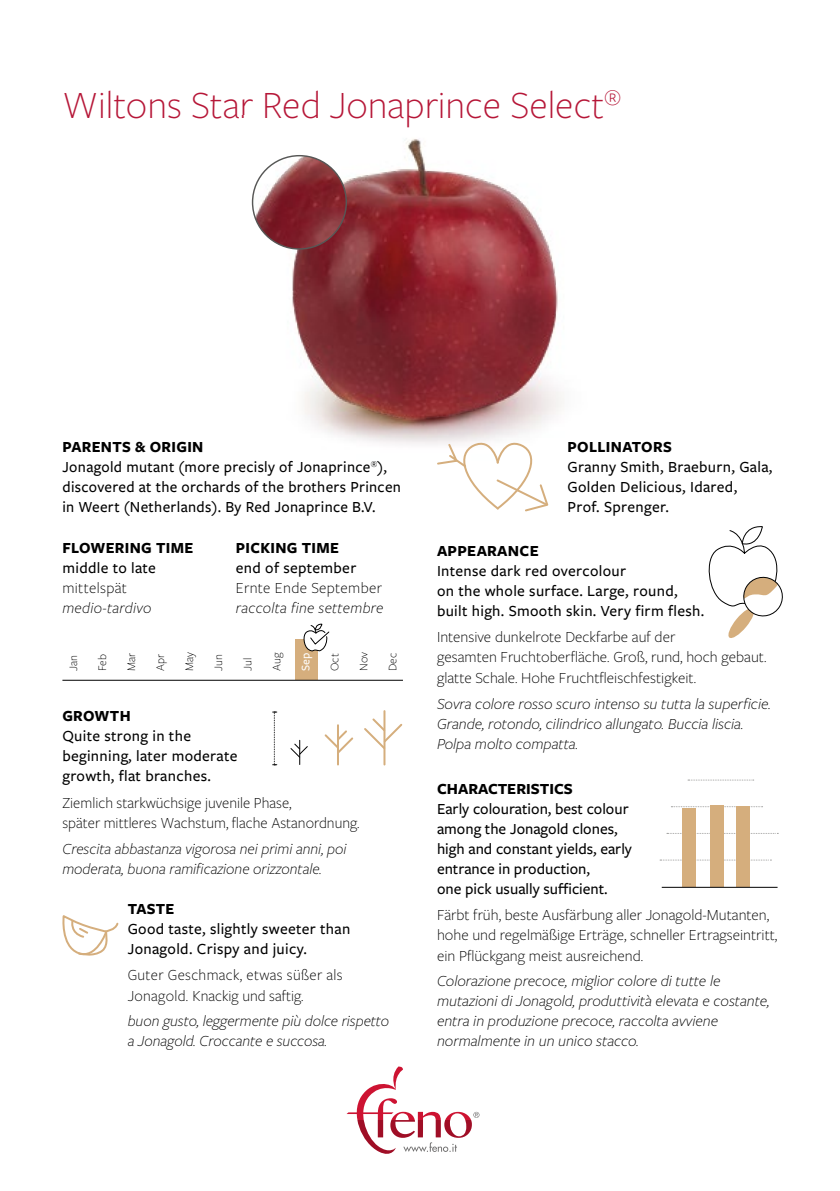
<style>
.page{position:relative;width:840px;height:1191px;background:#fff}
.page>*{position:absolute;margin:0;border:0;box-sizing:border-box;transform-origin:0 0}
.t1{font:300 40px "Freight Sans Pro";color:#b61738}
.t2{font:500 16px/20px "Freight Sans Pro";letter-spacing:.02em;color:#000}
.t3{font:italic 300 16px/20px "Freight Sans Pro";color:#000}
.t4{font:300 16px/20.4px "Freight Sans Pro";color:#000}
.t5{font:500 16px/20px "Freight Sans Pro";color:#000}
.t6{font:300 16px/20.4px "Freight Sans Pro";letter-spacing:.02em;color:#000}
.t7{font:700 16px "Freight Sans Pro";letter-spacing:.02em;color:#000}
.t8{font:italic 300 16px "Freight Sans Pro";letter-spacing:.02em;color:#000}
.t9{font:700 16px "Freight Sans Pro";color:#000}
.t10{font:300 12px "Freight Sans Pro";letter-spacing:.02em;color:#000}
.t11{font:500 12px "Freight Sans Pro";color:#fff}
.s1{font-weight:700}
</style>
<div class="page">
<svg style="left:708px;top:526px;width:75px;height:112px"></svg>
<hr style="left:383px;top:711px;width:2px;height:53px;background:#d5ae7d">
<svg style="left:364px;top:716px;width:39px;height:35px"></svg>
<svg style="left:272px;top:711px;width:5px;height:54px"></svg>
<svg style="left:290px;top:740px;width:18px;height:24px"></svg>
<hr style="left:337px;top:725px;width:2px;height:39px;background:#d5ae7d">
<svg style="left:324px;top:730px;width:30px;height:23px"></svg>
<div style="left:295px;top:640px;width:23px;height:40px;background:#d5ae7d"></div>
<svg style="left:301px;top:624px;width:28px;height:28px"></svg>
<hr style="left:62px;top:680px;width:341px;height:1px;background:#000">
<svg style="left:62px;top:915px;width:57px;height:41px"></svg>
<img style="left:251px;top:139px;width:313px;height:306px">
<img style="left:252px;top:156px;width:94px;height:93px">
<img style="left:252px;top:156px;width:94px;height:93px;border-radius:47px">
<svg style="left:435px;top:437px;width:114px;height:75px"></svg>
<svg style="left:671px;top:806px;width:91px;height:1px"></svg>
<svg style="left:666px;top:833px;width:110px;height:1px"></svg>
<svg style="left:659px;top:859px;width:112px;height:1px"></svg>
<svg style="left:687px;top:779px;width:66px;height:1px"></svg>
<div style="left:681px;top:808px;width:14px;height:79px;background:#d5ae7d"></div>
<div style="left:709px;top:805px;width:14px;height:82px;background:#d5ae7d"></div>
<div style="left:735px;top:806px;width:14px;height:81px;background:#d5ae7d"></div>
<hr style="left:661px;top:887px;width:116px;height:1px;background:#000">
<svg style="left:346px;top:1066px;width:133px;height:88px"></svg>
<h1 class="t1" style="left:62px;top:79px;width:560px">Wiltons Star Red Jonaprince Select<sup>®</sup></h1>
<p class="t2" style="left:62px;top:436px;width:340px"><span class="s1">PARENTS &amp; ORIGIN<br></span>Jonagold mutant (more precisly of Jonaprince<sup>®</sup>), discovered at the orchards of the brothers Princen in Weert (Netherlands). By Red Jonaprince B.V.</p>
<p class="t7" style="left:567px;top:436px;width:106px">POLLINATORS</p>
<p class="t2" style="left:567px;top:456px;width:206px">Granny Smith, Braeburn, Gala,<br>Golden Delicious, Idared,<br>Prof. Sprenger.</p>
<p class="t7" style="left:62px;top:536px;width:132px">FLOWERING TIME</p>
<p class="t2" style="left:62px;top:557px;width:95px">middle to late</p>
<p class="t6" style="left:62px;top:576px;width:66px">mittelspät</p>
<p class="t8" style="left:62px;top:597px;width:90px">medio-tardivo</p>
<p class="t7" style="left:236px;top:536px;width:104px">PICKING TIME</p>
<p class="t2" style="left:236px;top:557px;width:122px">end of september</p>
<p class="t6" style="left:236px;top:576px;width:147px">Ernte Ende September</p>
<p class="t8" style="left:236px;top:597px;width:149px">raccolta fine settembre</p>
<p class="t10" style="left:65px;top:671px;width:18px;rotate:-90deg">Jan</p>
<p class="t10" style="left:94px;top:671px;width:19px;rotate:-90deg">Feb</p>
<p class="t10" style="left:123px;top:671px;width:20px;rotate:-90deg">Mar</p>
<p class="t10" style="left:152px;top:671px;width:19px;rotate:-90deg">Apr</p>
<p class="t10" style="left:181px;top:671px;width:21px;rotate:-90deg">May</p>
<p class="t10" style="left:210px;top:671px;width:19px;rotate:-90deg">Jun</p>
<p class="t10" style="left:239px;top:671px;width:15px;rotate:-90deg">Jul</p>
<p class="t10" style="left:268px;top:671px;width:20px;rotate:-90deg">Aug</p>
<p class="t11" style="left:297px;top:671px;width:20px;rotate:-90deg">Sep</p>
<p class="t10" style="left:326px;top:671px;width:20px;rotate:-90deg">Oct</p>
<p class="t10" style="left:355px;top:671px;width:21px;rotate:-90deg">Nov</p>
<p class="t10" style="left:384px;top:671px;width:20px;rotate:-90deg">Dec</p>
<p class="t7" style="left:62px;top:705px;width:70px">GROWTH</p>
<p class="t2" style="left:62px;top:725px;width:176px">Quite strong in the beginning, later moderate growth, flat branches.</p>
<p class="t4" style="left:62px;top:791px;width:298px">Ziemlich starkwüchsige juvenile Phase,<br>später mittleres Wachstum, flache Astanordnung.</p>
<p class="t3" style="left:62px;top:837px;width:285px">Crescita abbastanza vigorosa nei primi anni, poi moderata, buona ramificazione orizzontale.</p>
<p class="t7" style="left:128px;top:898px;width:48px">TASTE</p>
<p class="t2" style="left:128px;top:918px;width:224px">Good taste, slightly sweeter than<br>Jonagold. Crispy and juicy.</p>
<p class="t6" style="left:128px;top:964px;width:216px">Guter Geschmack, etwas süßer als<br>Jonagold. Knackig und saftig.</p>
<p class="t3" style="left:128px;top:1010px;width:263px">buon gusto, leggermente più dolce rispetto a Jonagold. Croccante e succosa.</p>
<p class="t7" style="left:437px;top:540px;width:103px">APPEARANCE</p>
<p class="t2" style="left:437px;top:560px;width:268px">Intense dark red overcolour<br>on the whole surface. Large, round, built high. Smooth skin. Very firm flesh.</p>
<p class="t4" style="left:437px;top:626px;width:331px">Intensive dunkelrote Deckfarbe auf der<br>gesamten Fruchtoberfläche. Groß, rund, hoch gebaut. glatte Schale. Hohe Fruchtfleischfestigkeit.</p>
<p class="t3" style="left:437px;top:692px;width:335px">Sovra colore rosso scuro intenso su tutta la superficie.<br>Grande, rotondo, cilindrico allungato. Buccia liscia.<br>Polpa molto compatta.</p>
<p class="t9" style="left:437px;top:777px;width:137px">CHARACTERISTICS</p>
<p class="t5" style="left:437px;top:798px;width:196px">Early colouration, best colour among the Jonagold clones, high and constant yields, early entrance in production,<br>one pick usually sufficient.</p>
<p class="t4" style="left:437px;top:903px;width:341px">Färbt früh, beste Ausfärbung aller Jonagold-Mutanten, hohe und regelmäßige Erträge, schneller Ertragseintritt, ein Pflückgang meist ausreichend.</p>
<p class="t3" style="left:437px;top:970px;width:334px">Colorazione precoce, miglior colore di tutte le mutazioni di Jonagold, produttività elevata e costante, entra in produzione precoce, raccolta avviene normalmente in un unico stacco.</p>
</div>
